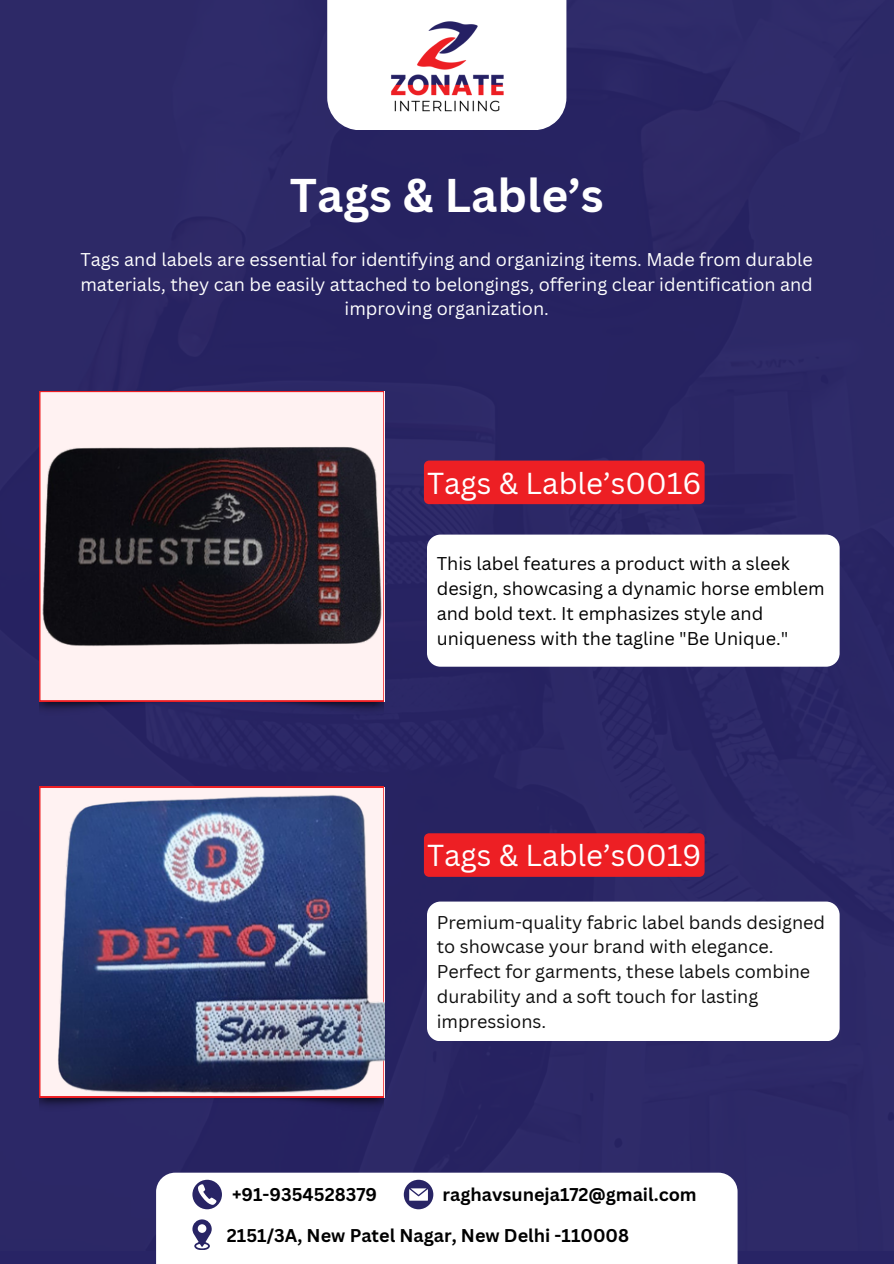
<style>
.page{position:relative;width:894px;height:1264px;background:#fff}
.page>*{position:absolute;margin:0;border:0;box-sizing:border-box;transform-origin:0 0}
.t1{font:700 46.05px "Canva Sans";color:#fff}
.t2{font:29.55px "Canva Sans";color:#fff}
.t3{font:18px/24.8px "Canva Sans";color:#fff;text-align:center}
.t4{font:18px/24.8px "Canva Sans";color:#0e0e0e}
.t5{font:18px/24.8px "Canva Sans";color:#000}
.t6{font:700 18px "Canva Sans";color:#000}
</style>
<div class="page">
<div style="left:0;top:0;width:893px;height:1250px;background:#2c2867"></div>
<div style="left:427px;top:534px;width:412px;height:132px;background:#fff;border-radius:14px"></div>
<div style="left:327px;top:0;width:239px;height:130px;background:#fff"></div>
<img style="left:391px;top:21px;width:113px;height:91px">
<svg style="left:156px;top:1172px;width:581px;height:91px"></svg>
<svg style="left:403px;top:1179px;width:30px;height:29px"></svg>
<svg style="left:192px;top:1179px;width:30px;height:29px"></svg>
<svg style="left:192px;top:1219px;width:19px;height:30px"></svg>
<div style="left:427px;top:901px;width:412px;height:140px;background:#fff;border-radius:14px"></div>
<img style="left:39px;top:701px;width:345px;height:14px">
<img style="left:39px;top:1097px;width:345px;height:14px">
<svg style="left:39px;top:786px;width:345px;height:311px"></svg>
<div style="left:424px;top:460px;width:280px;height:44px;background:#ed1f24"></div>
<div style="left:424px;top:833px;width:280px;height:43px;background:#ed1f24"></div>
<img style="left:42px;top:391px;width:340px;height:310px">
<img style="left:42px;top:789px;width:342px;height:305px">
<p class="t1" style="left:290px;top:162px;width:315px">Tags &amp; Lable’s</p>
<p class="t3" style="left:80px;top:246px;width:733px">Tags and labels are essential for identifying and organizing items. Made from durable materials, they can be easily attached to belongings, offering clear identification and improving organization.</p>
<p class="t2" style="left:427px;top:462px;width:276px">Tags &amp; Lable’s0016</p>
<p class="t5" style="left:436px;top:551px;width:389px">This label features a product with a sleek design, showcasing a dynamic horse emblem and bold text. It emphasizes style and uniqueness with the tagline "Be Unique."</p>
<p class="t2" style="left:427px;top:834px;width:276px">Tags &amp; Lable’s0019</p>
<h2 class="t4" style="left:436px;top:909px;width:390px">Premium-quality fabric label bands designed to showcase your brand with elegance.<br>Perfect for garments, these labels combine durability and a soft touch for lasting impressions.</h2>
<p class="t6" style="left:232px;top:1181px;width:146px">+91-9354528379</p>
<p class="t6" style="left:442px;top:1181px;width:255px">raghavsuneja172@gmail.com</p>
<h1 class="t6" style="left:227px;top:1222px;width:403px">2151/3A, New Patel Nagar, New Delhi -110008</h1>
</div>
